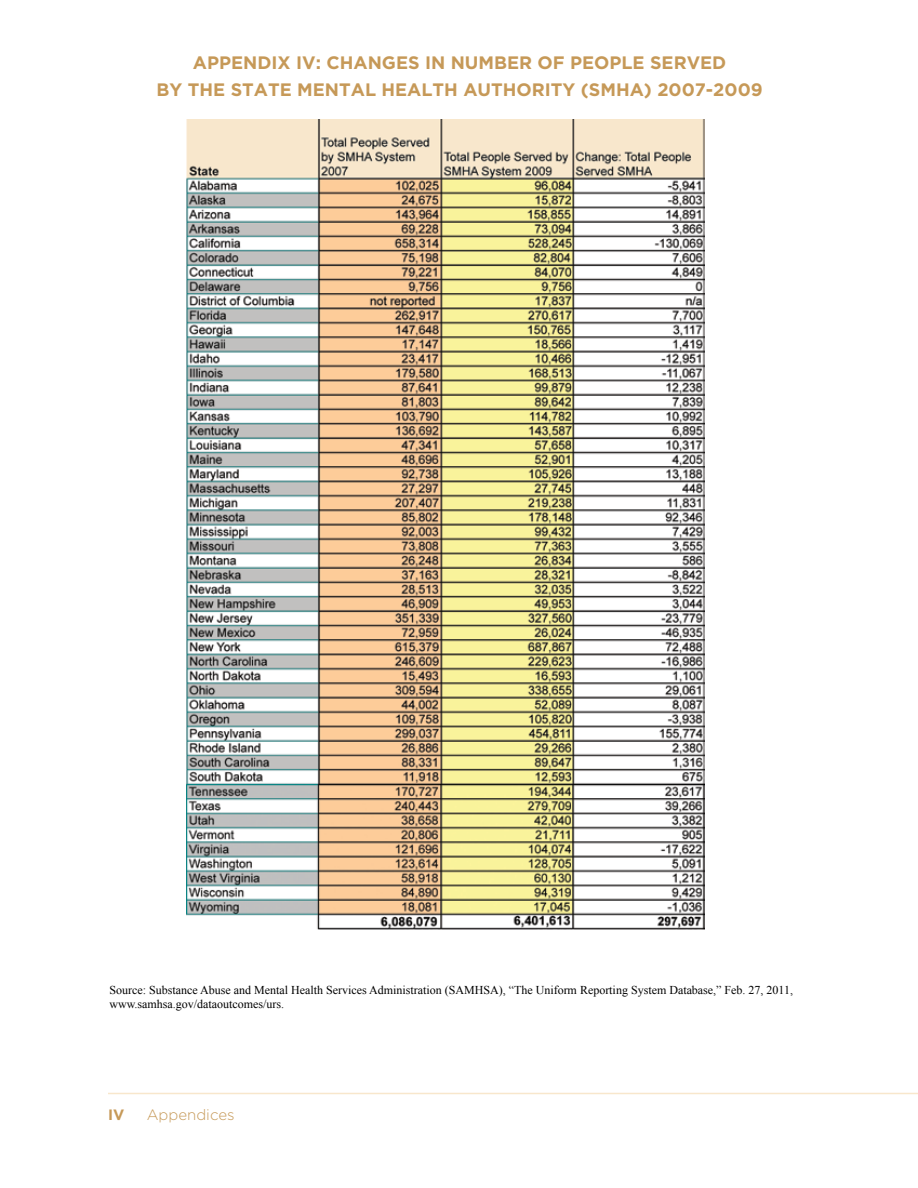
<style>
.page{position:relative;width:918px;height:1188px;background:#fff}
.page>*{position:absolute;margin:0;border:0;box-sizing:border-box;transform-origin:0 0}
.t1{font:700 18px/27px "Gotham";color:#c69958}
.t2{font:300 15px "Gotham";color:#c69958}
.t3{font:700 15px "Gotham";color:#c69958}
.t4{font:12px/14.4px "Times New Roman";color:#000}
</style>
<div class="page">
<hr style="left:108px;top:1093px;width:810px;height:1px;background:#f8e7cc">
<img style="left:186px;top:120px;width:518px;height:810px">
<h1 class="t1" style="left:157px;top:49px;width:608px;text-indent:225px">GES IN NUMBER OF PEOPLE SERVED<br>BY TH E STATE MENTAL HEALTH AUTHORITY (SMHA) 2007-2009</h1>
<h1 class="t1" style="left:193px;top:49px;width:161px">APPEN DIX IV: CHAN</h1>
<p class="t4" style="left:109px;top:982px;width:685px">Source: Substance Abuse and Mental Health Services Administration (SAMHSA), “The Uniform Reporting System Database,” Feb. 27, 2011, www.samhsa.gov/dataoutcomes/urs.</p>
<p class="t3" style="left:108px;top:1106px;width:9px">IV</p>
<p class="t2" style="left:147px;top:1106px;width:89px">Appendices</p>
</div>
